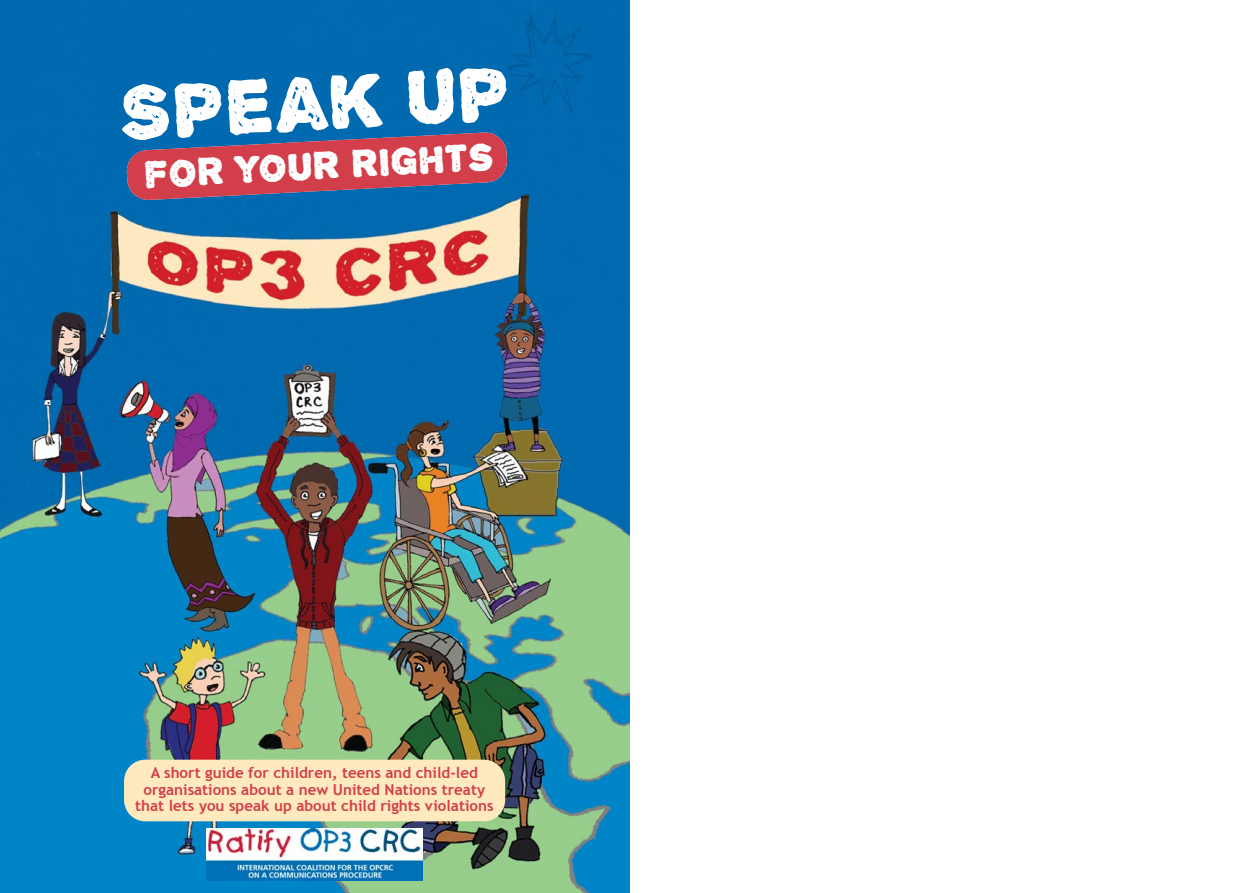
<style>
.page{position:relative;width:1259px;height:893px;background:#fff}
.page>*{position:absolute;margin:0;border:0;box-sizing:border-box;transform-origin:0 0}
.t1{font:82.8px "Alpha Echo";color:#fff}
.t2{font:41.4px "Alpha Echo";color:#fff}
.t3{font:700 15.15px/16.5px "Trebuchet MS";color:#d23e4a;text-align:center}
</style>
<div class="page">
<img style="left:0;top:0;width:629px;height:893px">
<svg style="left:126px;top:132px;width:381px;height:68px;background:#984b67"></svg>
<div style="left:124px;top:760px;width:381px;height:61px;background:#ffe9be;border-radius:21px"></div>
<img style="left:207px;top:828px;width:216px;height:52px">
<h1 class="t1" style="left:117px;top:67px;width:392px;rotate:-3deg">Speak up</h1>
<h2 class="t2" style="left:143px;top:152px;width:352px;rotate:-3deg">for your rights</h2>
<p class="t3" style="left:135px;top:764px;width:360px">A short guide for children, teens and child-led organisations about a new United Nations treaty that lets you speak up about child rights violations</p>
</div>
